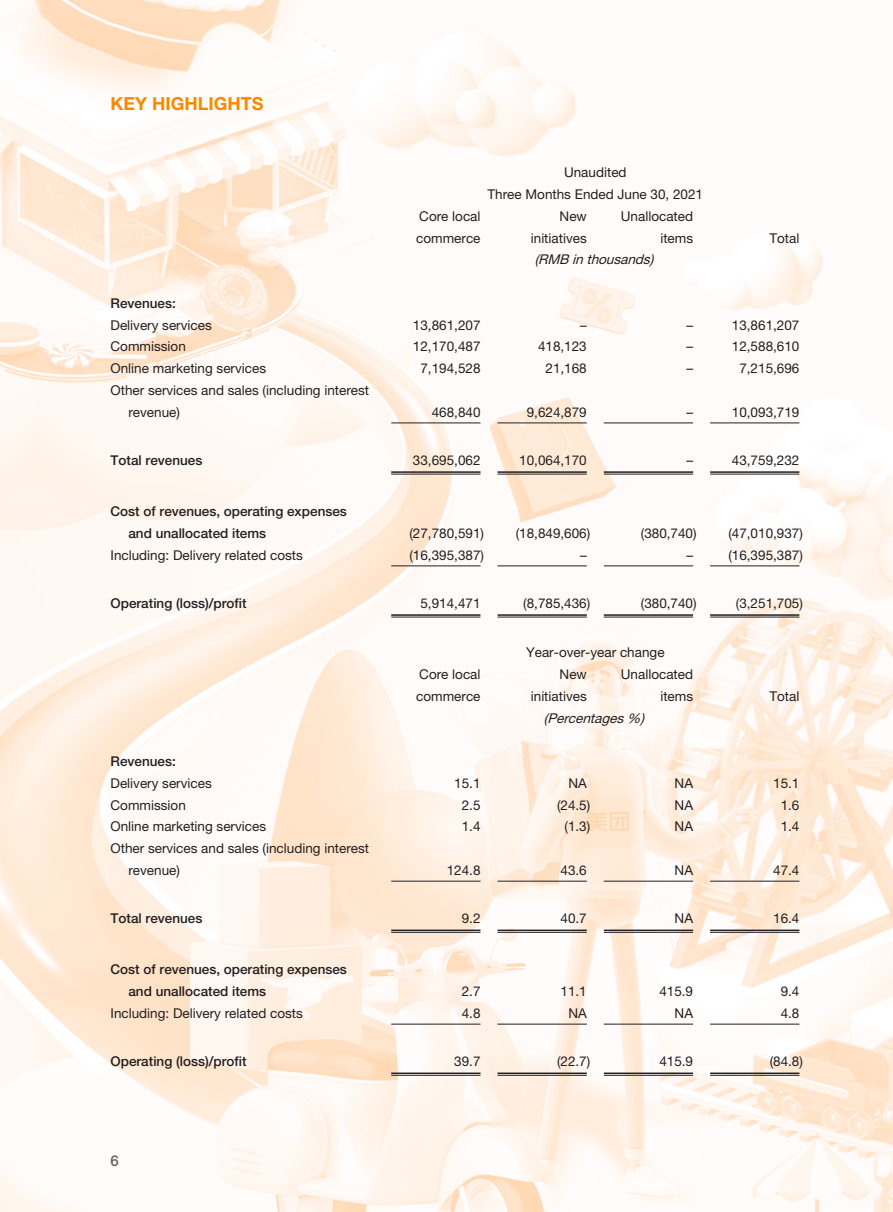
<style>
.page{position:relative;width:893px;height:1212px;background:#fff}
.page>*{position:absolute;margin:0;border:0;box-sizing:border-box;transform-origin:0 0}
.t1{font:700 18px "Helvetica Neue LT Std";color:#fa8900}
.t2{font:500 15px "Helvetica Neue LT Std";color:#636366}
.t3{font:13.5px/21.8px "Helvetica Neue LT Std";color:#231f20}
.t4{font:500 13.5px/21.8px "Helvetica Neue LT Std";color:#231f20}
.t5{font:italic 13.5px "Helvetica Neue LT Std";color:#231f20}
</style>
<div class="page">
<img style="left:0;top:0;width:893px;height:1212px">
<hr style="left:391px;top:422px;width:89px;height:1px;background:#231f20">
<hr style="left:497px;top:422px;width:90px;height:1px;background:#231f20">
<hr style="left:604px;top:422px;width:89px;height:1px;background:#231f20">
<hr style="left:710px;top:422px;width:89px;height:1px;background:#231f20">
<hr style="left:391px;top:471px;width:89px;height:2px;background:#231f20">
<hr style="left:391px;top:474px;width:89px;height:1px;background:#231f20">
<hr style="left:497px;top:471px;width:90px;height:2px;background:#231f20">
<hr style="left:497px;top:474px;width:90px;height:1px;background:#231f20">
<hr style="left:604px;top:471px;width:89px;height:2px;background:#231f20">
<hr style="left:604px;top:474px;width:89px;height:1px;background:#231f20">
<hr style="left:710px;top:471px;width:89px;height:2px;background:#231f20">
<hr style="left:710px;top:474px;width:89px;height:1px;background:#231f20">
<hr style="left:391px;top:565px;width:89px;height:1px;background:#231f20">
<hr style="left:497px;top:565px;width:90px;height:1px;background:#231f20">
<hr style="left:604px;top:565px;width:89px;height:1px;background:#231f20">
<hr style="left:710px;top:565px;width:89px;height:1px;background:#231f20">
<hr style="left:391px;top:614px;width:89px;height:2px;background:#231f20">
<hr style="left:391px;top:617px;width:89px;height:1px;background:#231f20">
<hr style="left:497px;top:614px;width:90px;height:2px;background:#231f20">
<hr style="left:497px;top:617px;width:90px;height:1px;background:#231f20">
<hr style="left:604px;top:614px;width:89px;height:2px;background:#231f20">
<hr style="left:604px;top:617px;width:89px;height:1px;background:#231f20">
<hr style="left:710px;top:614px;width:89px;height:2px;background:#231f20">
<hr style="left:710px;top:617px;width:89px;height:1px;background:#231f20">
<hr style="left:391px;top:881px;width:89px;height:1px;background:#231f20">
<hr style="left:497px;top:881px;width:90px;height:1px;background:#231f20">
<hr style="left:604px;top:881px;width:89px;height:1px;background:#231f20">
<hr style="left:710px;top:881px;width:89px;height:1px;background:#231f20">
<hr style="left:391px;top:929px;width:89px;height:2px;background:#231f20">
<hr style="left:391px;top:932px;width:89px;height:1px;background:#231f20">
<hr style="left:497px;top:929px;width:90px;height:2px;background:#231f20">
<hr style="left:497px;top:932px;width:90px;height:1px;background:#231f20">
<hr style="left:604px;top:929px;width:89px;height:2px;background:#231f20">
<hr style="left:604px;top:932px;width:89px;height:1px;background:#231f20">
<hr style="left:710px;top:929px;width:89px;height:2px;background:#231f20">
<hr style="left:710px;top:932px;width:89px;height:1px;background:#231f20">
<hr style="left:391px;top:1024px;width:89px;height:1px;background:#231f20">
<hr style="left:497px;top:1024px;width:90px;height:1px;background:#231f20">
<hr style="left:604px;top:1024px;width:89px;height:1px;background:#231f20">
<hr style="left:710px;top:1024px;width:89px;height:1px;background:#231f20">
<hr style="left:391px;top:1072px;width:89px;height:2px;background:#231f20">
<hr style="left:391px;top:1075px;width:89px;height:1px;background:#231f20">
<hr style="left:497px;top:1072px;width:90px;height:2px;background:#231f20">
<hr style="left:497px;top:1075px;width:90px;height:1px;background:#231f20">
<hr style="left:604px;top:1072px;width:89px;height:2px;background:#231f20">
<hr style="left:604px;top:1075px;width:89px;height:1px;background:#231f20">
<hr style="left:710px;top:1072px;width:89px;height:2px;background:#231f20">
<hr style="left:710px;top:1075px;width:89px;height:1px;background:#231f20">
<h1 class="t1" style="left:111px;top:92px;width:154px">KEY HIGHLIGHTS</h1>
<p class="t3" style="left:487px;top:162px;width:217px;text-align:center">Unaudited<br>Three Months Ended June 30, 2021</p>
<p class="t3" style="left:416px;top:205px;width:66px">Core local commerce</p>
<p class="t3" style="left:531px;top:205px;width:57px;text-align:right">New initiatives</p>
<p class="t3" style="left:621px;top:205px;width:74px;text-align:right">Unallocated items</p>
<p class="t5" style="left:535px;top:252px;width:121px">(RMB inthousands)</p>
<p class="t3" style="left:769px;top:227px;width:31px">Total</p>
<p class="t4" style="left:111px;top:292px;width:67px">Revenues:</p>
<p class="t3" style="left:111px;top:314px;width:103px">Delivery services</p>
<p class="t3" style="left:413px;top:314px;width:69px">13,861,207</p>
<p class="t3" style="left:580px;top:314px;width:8px">–</p>
<p class="t3" style="left:686px;top:314px;width:8px">–</p>
<p class="t3" style="left:732px;top:314px;width:69px">13,861,207</p>
<p class="t3" style="left:111px;top:335px;width:77px">Commission</p>
<p class="t3" style="left:413px;top:335px;width:69px">12,170,487</p>
<p class="t3" style="left:538px;top:335px;width:50px">418,123</p>
<p class="t3" style="left:686px;top:335px;width:8px">–</p>
<p class="t3" style="left:732px;top:335px;width:69px">12,588,610</p>
<p class="t3" style="left:111px;top:357px;width:157px">Online marketing services</p>
<p class="t3" style="left:420px;top:357px;width:62px">7,194,528</p>
<p class="t3" style="left:545px;top:357px;width:43px">21,168</p>
<p class="t3" style="left:686px;top:357px;width:8px">–</p>
<p class="t3" style="left:739px;top:357px;width:62px">7,215,696</p>
<p class="t3" style="left:128px;top:379px;width:242px;text-indent:-18px">Other services and sales (including interest revenue)</p>
<p class="t3" style="left:432px;top:401px;width:50px">468,840</p>
<p class="t3" style="left:527px;top:401px;width:62px">9,624,879</p>
<p class="t3" style="left:686px;top:401px;width:8px">–</p>
<p class="t3" style="left:732px;top:401px;width:69px">10,093,719</p>
<p class="t4" style="left:111px;top:449px;width:93px">Total revenues</p>
<p class="t3" style="left:413px;top:449px;width:69px">33,695,062</p>
<p class="t3" style="left:519px;top:449px;width:69px">10,064,170</p>
<p class="t3" style="left:686px;top:449px;width:8px">–</p>
<p class="t3" style="left:732px;top:449px;width:69px">43,759,232</p>
<p class="t4" style="left:128px;top:500px;width:220px;text-indent:-18px">Cost of revenues, operating expenses and unallocated items</p>
<p class="t3" style="left:409px;top:522px;width:76px">(27,780,591)</p>
<p class="t3" style="left:516px;top:522px;width:76px">(18,849,606)</p>
<p class="t3" style="left:641px;top:522px;width:57px">(380,740)</p>
<p class="t3" style="left:728px;top:522px;width:76px">(47,010,937)</p>
<p class="t3" style="left:111px;top:544px;width:194px">Including: Delivery related costs</p>
<p class="t3" style="left:409px;top:544px;width:76px">(16,395,387)</p>
<p class="t3" style="left:580px;top:544px;width:8px">–</p>
<p class="t3" style="left:686px;top:544px;width:8px">–</p>
<p class="t3" style="left:728px;top:544px;width:76px">(16,395,387)</p>
<p class="t4" style="left:111px;top:592px;width:138px">Operating (loss)/profit</p>
<p class="t3" style="left:420px;top:592px;width:62px">5,914,471</p>
<p class="t3" style="left:523px;top:592px;width:69px">(8,785,436)</p>
<p class="t3" style="left:641px;top:592px;width:57px">(380,740)</p>
<p class="t3" style="left:736px;top:592px;width:69px">(3,251,705)</p>
<p class="t3" style="left:526px;top:641px;width:140px">Year-over-year change</p>
<p class="t3" style="left:416px;top:663px;width:66px">Core local commerce</p>
<p class="t3" style="left:531px;top:663px;width:57px;text-align:right">New initiatives</p>
<p class="t3" style="left:621px;top:663px;width:74px;text-align:right">Unallocated items</p>
<p class="t3" style="left:769px;top:685px;width:31px">Total</p>
<p class="t5" style="left:544px;top:710px;width:102px">(Percentages%)</p>
<p class="t4" style="left:111px;top:750px;width:67px">Revenues:</p>
<p class="t3" style="left:111px;top:772px;width:103px">Delivery services</p>
<p class="t3" style="left:454px;top:772px;width:28px">15.1</p>
<p class="t3" style="left:568px;top:772px;width:20px">NA</p>
<p class="t3" style="left:675px;top:772px;width:20px">NA</p>
<p class="t3" style="left:773px;top:772px;width:28px">15.1</p>
<p class="t3" style="left:111px;top:794px;width:77px">Commission</p>
<p class="t3" style="left:462px;top:794px;width:20px">2.5</p>
<p class="t3" style="left:557px;top:794px;width:35px">(24.5)</p>
<p class="t3" style="left:675px;top:794px;width:20px">NA</p>
<p class="t3" style="left:781px;top:794px;width:20px">1.6</p>
<p class="t3" style="left:111px;top:815px;width:157px">Online marketing services</p>
<p class="t3" style="left:462px;top:815px;width:20px">1.4</p>
<p class="t3" style="left:565px;top:815px;width:27px">(1.3)</p>
<p class="t3" style="left:675px;top:815px;width:20px">NA</p>
<p class="t3" style="left:781px;top:815px;width:20px">1.4</p>
<p class="t3" style="left:128px;top:837px;width:242px;text-indent:-18px">Other services and sales (including interest revenue)</p>
<p class="t3" style="left:447px;top:859px;width:35px">124.8</p>
<p class="t3" style="left:561px;top:859px;width:28px">43.6</p>
<p class="t3" style="left:675px;top:859px;width:20px">NA</p>
<p class="t3" style="left:773px;top:859px;width:28px">47.4</p>
<p class="t4" style="left:111px;top:907px;width:93px">Total revenues</p>
<p class="t3" style="left:462px;top:907px;width:20px">9.2</p>
<p class="t3" style="left:561px;top:907px;width:28px">40.7</p>
<p class="t3" style="left:675px;top:907px;width:20px">NA</p>
<p class="t3" style="left:773px;top:907px;width:28px">16.4</p>
<p class="t4" style="left:128px;top:958px;width:220px;text-indent:-18px">Cost of revenues, operating expenses and unallocated items</p>
<p class="t3" style="left:462px;top:980px;width:20px">2.7</p>
<p class="t3" style="left:561px;top:980px;width:28px">11.1</p>
<p class="t3" style="left:659px;top:980px;width:35px">415.9</p>
<p class="t3" style="left:781px;top:980px;width:20px">9.4</p>
<p class="t3" style="left:111px;top:1002px;width:194px">Including: Delivery related costs</p>
<p class="t3" style="left:462px;top:1002px;width:20px">4.8</p>
<p class="t3" style="left:568px;top:1002px;width:20px">NA</p>
<p class="t3" style="left:675px;top:1002px;width:20px">NA</p>
<p class="t3" style="left:781px;top:1002px;width:20px">4.8</p>
<p class="t4" style="left:111px;top:1050px;width:138px">Operating (loss)/profit</p>
<p class="t3" style="left:454px;top:1050px;width:28px">39.7</p>
<p class="t3" style="left:557px;top:1050px;width:35px">(22.7)</p>
<p class="t3" style="left:659px;top:1050px;width:35px">415.9</p>
<p class="t3" style="left:770px;top:1050px;width:35px">(84.8)</p>
<p class="t2" style="left:111px;top:1151px;width:10px">6</p>
</div>
